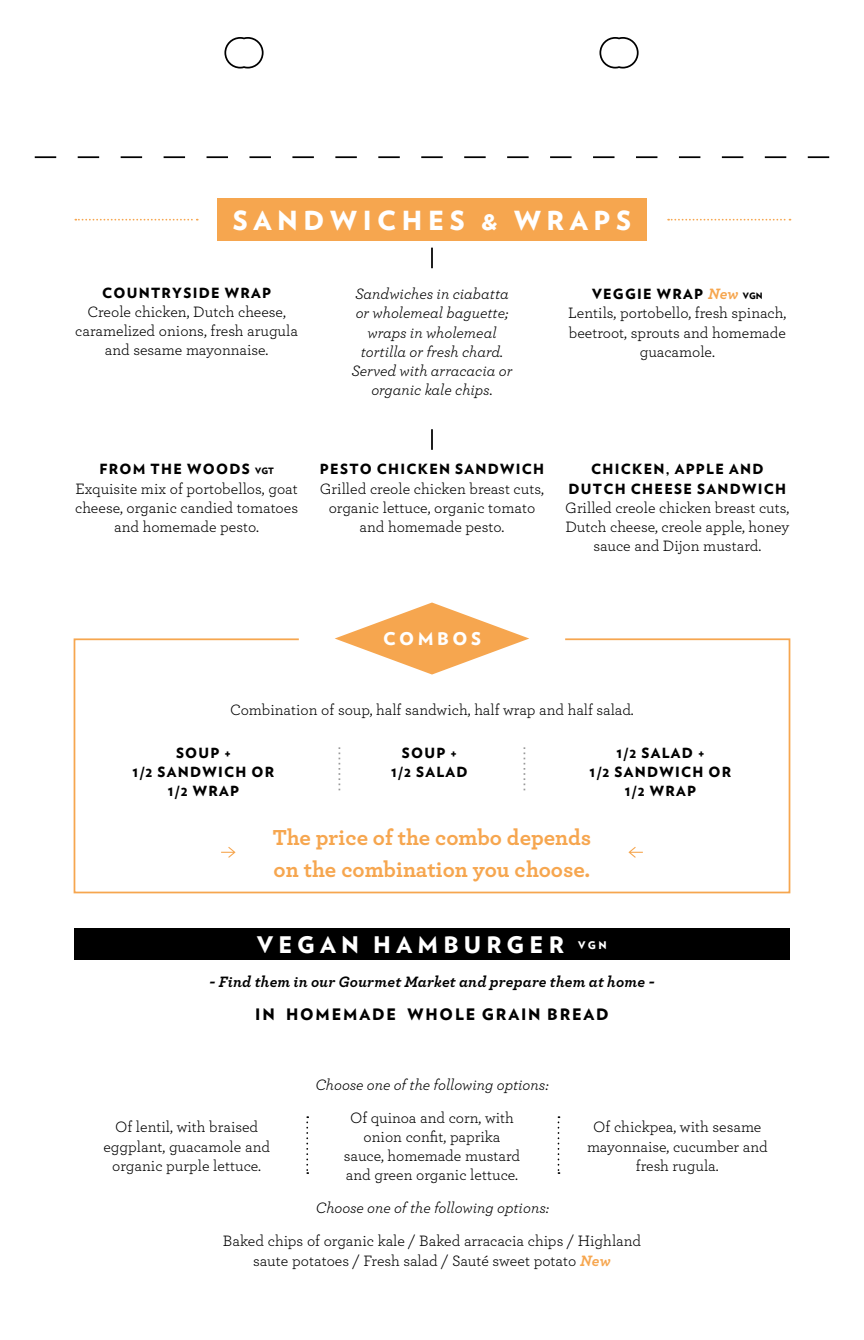
<style>
.page{position:relative;width:864px;height:1340px;background:#fff}
.page>*{position:absolute;margin:0;border:0;box-sizing:border-box;transform-origin:0 0}
.t1{font:900 26.25px "Verlag";letter-spacing:.215em;color:#fff}
.t2{font:700 22.75px/31.7px "Archer";color:#f6a64f}
.t3{font:900 22.75px "Verlag";letter-spacing:.23em;color:#fff}
.t4{font:900 17.5px "Verlag";letter-spacing:.2em;color:#fff}
.t5{font:15.75px/19.2px "Archer";color:#000;text-align:center}
.t6{font:italic 15.75px/19.2px "Archer";color:#000;text-align:center}
.t7{font:italic 700 15.75px "Archer";letter-spacing:.01em;color:#000}
.t8{font:900 15.75px "Verlag";letter-spacing:.115em;color:#000}
.t9{font:900 14px/19.2px "Verlag";letter-spacing:.09em;color:#000;text-align:center}
.s1{font-family:"Archer";font-weight:700;font-style:italic;font-size:15.75px;color:#f6a64f}
.s2{font-size:8.75px}
.s3{font-weight:700;font-style:italic;color:#f6a64f}
</style>
<div class="page">
<svg style="left:339px;top:602px;width:186px;height:35px"></svg>
<svg style="left:431px;top:248px;width:1px;height:20px"></svg>
<svg style="left:431px;top:429px;width:1px;height:21px"></svg>
<div style="left:217px;top:198px;width:429px;height:43px;background:#f6a64f"></div>
<svg style="left:667px;top:219px;width:123px;height:1px"></svg>
<svg style="left:75px;top:219px;width:123px;height:1px"></svg>
<div style="left:74px;top:928px;width:715px;height:31px;background:#000"></div>
<svg style="left:306px;top:1116px;width:2px;height:57px"></svg>
<svg style="left:557px;top:1116px;width:2px;height:57px"></svg>
<svg style="left:73px;top:637px;width:717px;height:257px"></svg>
<svg style="left:35px;top:156px;width:793px;height:2px"></svg>
<svg style="left:224px;top:37px;width:40px;height:32px"></svg>
<svg style="left:599px;top:37px;width:40px;height:32px"></svg>
<h1 class="t1" style="left:233px;top:199px;width:400px">SANDWICHES &amp; WRAPS</h1>
<p class="t9" style="left:102px;top:282px;width:170px">COUNTRYSIDE WRAP</p>
<p class="t5" style="left:75px;top:301px;width:224px">Creole chicken, Dutch cheese, caramelized onions, fresh arugula and sesame mayonnaise.</p>
<p class="t6" style="left:351px;top:283px;width:162px">Sandwiches in ciabatta or wholemeal baguette; wraps in wholemeal tortilla or fresh chard.<br>Served with arracacia or organic kale chips.</p>
<p class="t9" style="left:591px;top:283px;width:172px">VEGGIE WRAP <span class="s1">New</span> <span class="s2">VGN</span></p>
<p class="t5" style="left:568px;top:303px;width:219px">Lentils, portobello, fresh spinach, beetroot, sprouts and homemade guacamole.</p>
<p class="t9" style="left:99px;top:459px;width:176px">FROM THE WOODS <span class="s2">VGT</span></p>
<p class="t5" style="left:75px;top:478px;width:224px">Exquisite mix of portobellos, goat cheese, organic candied tomatoes and homemade pesto.</p>
<p class="t9" style="left:320px;top:459px;width:225px">PESTO CHICKEN SANDWICH</p>
<p class="t5" style="left:320px;top:478px;width:225px">Grilled creole chicken breast cuts, organic lettuce, organic tomato and homemade pesto.</p>
<p class="t9" style="left:568px;top:459px;width:219px">CHICKEN, APPLE AND<br>DUTCH CHEESE SANDWICH</p>
<p class="t5" style="left:565px;top:497px;width:225px">Grilled creole chicken breast cuts,<br>Dutch cheese, creole apple, honey sauce and Dijon mustard.</p>
<p class="t4" style="left:383px;top:624px;width:100px">COMBOS</p>
<p class="t5" style="left:230px;top:699px;width:405px">Combination of soup, half sandwich, half wrap and half salad.</p>
<p class="t9" style="left:589px;top:742px;width:143px">1/2 SALAD +<br>1/2 SANDWICH OR<br>1/2 WRAP</p>
<p class="t9" style="left:132px;top:742px;width:143px">SOUP +<br>1/2 SANDWICH OR<br>1/2 WRAP</p>
<p class="t9" style="left:391px;top:742px;width:78px">SOUP +<br>1/2 SALAD</p>
<h2 class="t2" style="left:273px;top:820px;width:319px">The price of the combo depends on the combination you choose.</h2>
<h2 class="t3" style="left:257px;top:925px;width:351px">VEGAN HAMBURGER <sup>VGN</sup></h2>
<p class="t7" style="left:209px;top:969px;width:447px">- Find them in our Gourmet Market and prepare them at home -</p>
<p class="t8" style="left:255px;top:1000px;width:355px">IN HOMEMADE WHOLE GRAIN BREAD</p>
<p class="t6" style="left:315px;top:1073px;width:235px">Choose one of the following options:</p>
<p class="t5" style="left:344px;top:1107px;width:178px">Of quinoa and corn, with onion confit, paprika sauce, homemade mustard and green organic lettuce.</p>
<p class="t5" style="left:103px;top:1116px;width:168px">Of lentil, with braised eggplant, guacamole and organic purple lettuce.</p>
<p class="t5" style="left:586px;top:1116px;width:182px">Of chickpea, with sesame mayonnaise, cucumber and fresh rugula.</p>
<p class="t6" style="left:315px;top:1197px;width:235px">Choose one of the following options:</p>
<p class="t5" style="left:223px;top:1230px;width:419px">Baked chips of organic kale / Baked arracacia chips / Highland saute potatoes / Fresh salad / Sauté sweet potato <span class="s3">New</span></p>
</div>
